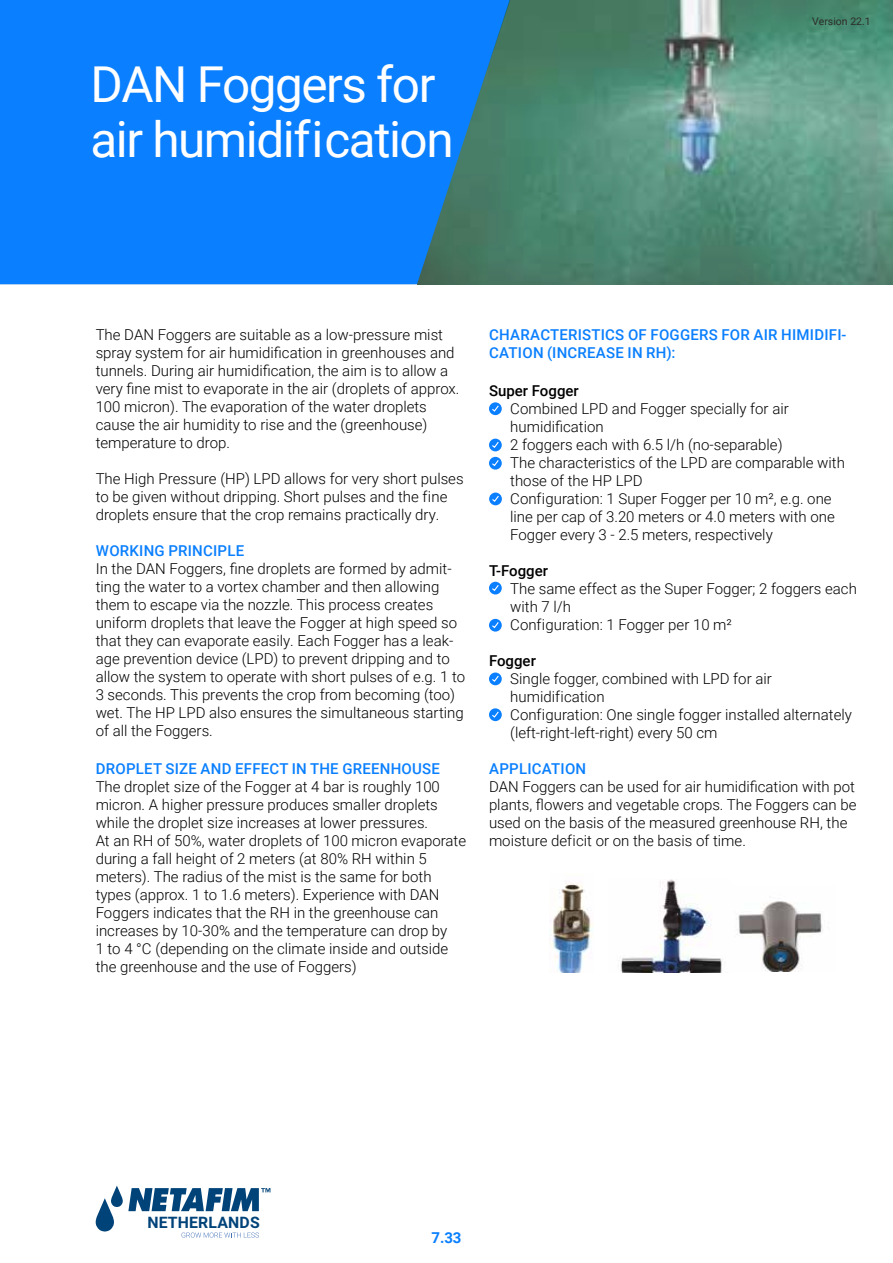
<style>
.page{position:relative;width:893px;height:1263px;background:#fff}
.page>*{position:absolute;margin:0;border:0;box-sizing:border-box;transform-origin:0 0}
.t1{font:49.5px/55.5px "Roboto";letter-spacing:-.03em;color:#fff}
.t2{font:700 15.9px "Roboto";letter-spacing:.01em;color:#004379}
.t3{font:300 15px/18px "Roboto";color:#000}
.t4{font:500 15px/18px "Roboto";letter-spacing:.015em;color:#0a7fff}
.t5{font:500 15px "Roboto";color:#000}
.t6{font:700 15px "Roboto";color:#0a7fff}
.t7{font:10.5px "Roboto";color:#2f2c29}
</style>
<div class="page">
<svg style="left:96px;top:1185px;width:174px;height:53px"></svg>
<img style="left:510px;top:0;width:383px;height:284px">
<svg style="left:0;top:0;width:510px;height:284px;background:#0f7ef1"></svg>
<svg style="left:489px;top:672px;width:13px;height:13px"></svg>
<svg style="left:491px;top:674px;width:9px;height:9px"></svg>
<svg style="left:489px;top:708px;width:13px;height:13px"></svg>
<svg style="left:491px;top:710px;width:9px;height:8px"></svg>
<svg style="left:489px;top:582px;width:13px;height:12px"></svg>
<svg style="left:491px;top:584px;width:9px;height:8px"></svg>
<svg style="left:489px;top:619px;width:13px;height:13px"></svg>
<svg style="left:491px;top:621px;width:9px;height:8px"></svg>
<svg style="left:489px;top:439px;width:13px;height:12px"></svg>
<svg style="left:491px;top:441px;width:9px;height:8px"></svg>
<svg style="left:489px;top:457px;width:13px;height:13px"></svg>
<svg style="left:491px;top:459px;width:9px;height:8px"></svg>
<svg style="left:489px;top:493px;width:13px;height:12px"></svg>
<svg style="left:491px;top:494px;width:9px;height:9px"></svg>
<svg style="left:489px;top:402px;width:13px;height:13px"></svg>
<svg style="left:491px;top:404px;width:9px;height:9px"></svg>
<img style="left:550px;top:882px;width:43px;height:91px">
<img style="left:620px;top:879px;width:102px;height:94px">
<img style="left:737px;top:901px;width:86px;height:71px">
<h1 class="t1" style="left:90px;top:55px;width:365px">DAN Foggers for air humidification</h1>
<p class="t7" style="left:812px;top:14px;width:60px">Version 22.1</p>
<p class="t3" style="left:96px;top:325px;width:365px">The DAN Foggers are suitable as a low-pressure mist spray system for air humidification in greenhouses and tunnels. During air humidification, the aim is to allow a very fine mist to evaporate in the air (droplets of approx.<br>100 micron). The evaporation of the water droplets cause the air humidity to rise and the (greenhouse) temperature to drop.</p>
<p class="t3" style="left:96px;top:469px;width:369px">The High Pressure (HP) LPD allows for very short pulses to be given without dripping. Short pulses and the fine droplets ensure that the crop remains practically dry.</p>
<p class="t4" style="left:96px;top:541px;width:150px">WORKING PRINCIPLE</p>
<p class="t3" style="left:96px;top:559px;width:371px">In the DAN Foggers, fine droplets are formed by admit&shy;ting the water to a vortex chamber and then allowing them to escape via the nozzle. This process creates uniform droplets that leave the Fogger at high speed so that they can evaporate easily. Each Fogger has a leak&shy;age prevention device (LPD) to prevent dripping and to allow the system to operate with short pulses of e.g. 1 to 3 seconds. This prevents the crop from becoming (too) wet. The HP LPD also ensures the simultaneous starting of all the Foggers.</p>
<p class="t4" style="left:96px;top:759px;width:345px">DROPLET SIZE AND EFFECT IN THE GREENHOUSE</p>
<p class="t3" style="left:96px;top:777px;width:372px">The droplet size of the Fogger at 4 bar is roughly 100 micron. A higher pressure produces smaller droplets while the droplet size increases at lower pressures.<br>At an RH of 50%, water droplets of 100 micron evaporate during a fall height of 2 meters (at 80% RH within 5 meters). The radius of the mist is the same for both types (approx. 1 to 1.6 meters). Experience with DAN Foggers indicates that the RH in the greenhouse can increases by 10-30% and the temperature can drop by<br>1 to 4 °C (depending on the climate inside and outside the greenhouse and the use of Foggers)</p>
<p class="t4" style="left:489px;top:325px;width:359px">CHARACTERISTICS OF FOGGERS FOR AIR HIMIDIFI-<br>CATION (INCREASE IN RH):</p>
<p class="t5" style="left:489px;top:380px;width:91px">Super Fogger</p>
<p class="t3" style="left:510px;top:399px;width:336px">Combined LPD and Fogger specially for air humidification<br>2 foggers each with 6.5 l/h (no-separable)<br>The characteristics of the LPD are comparable with those of the HP LPD<br>Configuration: 1 Super Fogger per 10 m², e.g. one line per cap of 3.20 meters or 4.0 meters with one Fogger every 3 - 2.5 meters, respectively</p>
<p class="t5" style="left:489px;top:560px;width:60px">T-Fogger</p>
<p class="t3" style="left:510px;top:579px;width:348px">The same effect as the Super Fogger; 2 foggers each with 7 l/h<br>Configuration: 1 Fogger per 10 m²</p>
<p class="t5" style="left:489px;top:650px;width:48px">Fogger</p>
<p class="t3" style="left:510px;top:669px;width:343px">Single fogger, combined with LPD for air humidification<br>Configuration: One single fogger installed alternately (left-right-left-right) every 50 cm</p>
<p class="t4" style="left:489px;top:759px;width:98px">APPLICATION</p>
<p class="t3" style="left:489px;top:777px;width:369px">DAN Foggers can be used for air humidification with pot plants, flowers and vegetable crops. The Foggers can be used on the basis of the measured greenhouse RH, the moisture deficit or on the basis of time.</p>
<p class="t2" style="left:147px;top:1212px;width:114px">NETHERLANDS</p>
<p class="t6" style="left:431px;top:1227px;width:32px">7.33</p>
</div>
